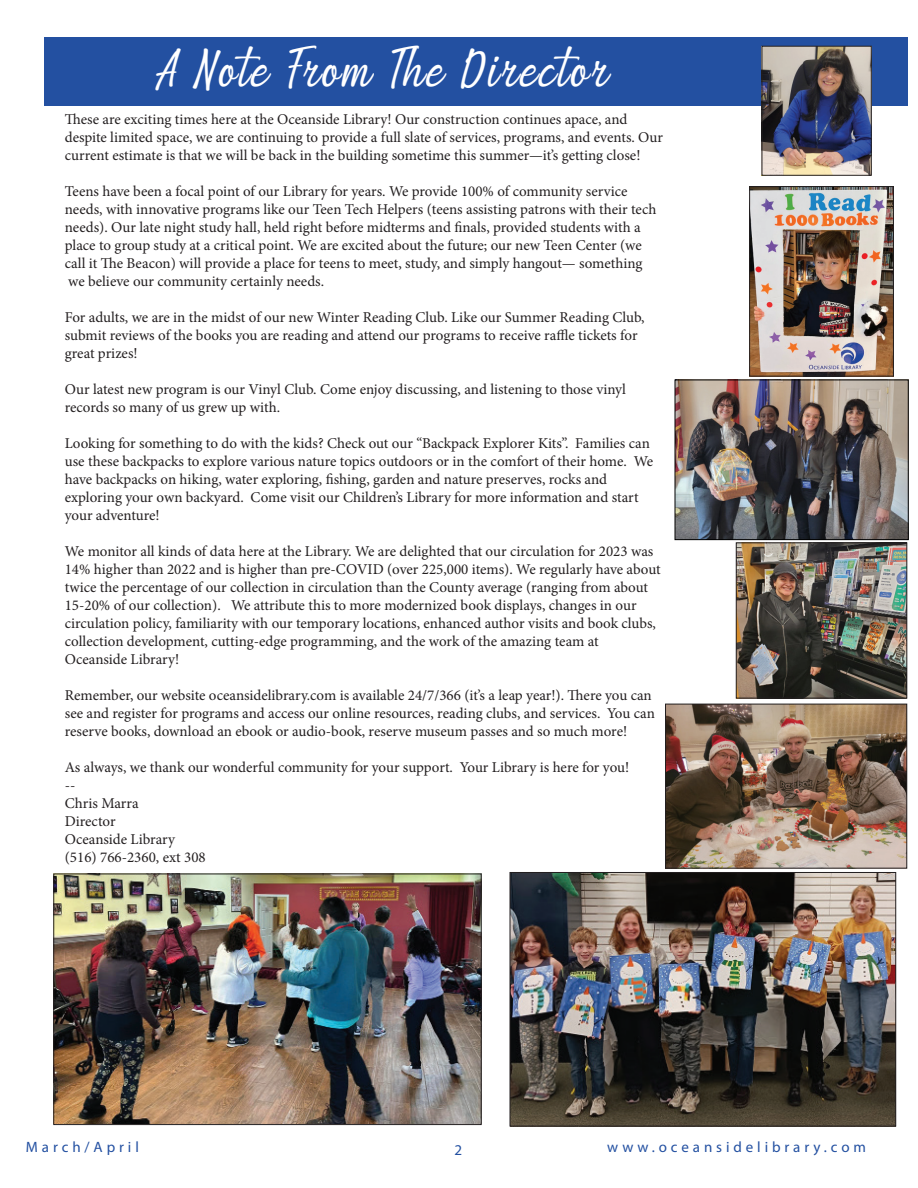
<style>
.page{position:relative;width:918px;height:1188px;background:#fff}
.page>*{position:absolute;margin:0;border:0;box-sizing:border-box;transform-origin:0 0}
.t1{font:43.8px "Being Love";letter-spacing:.05em;color:#fff}
.t2{font:15px/18px "Minion Pro";color:#231f20}
.t3{font:15px "Myriad Pro";letter-spacing:.26em;color:#2350a1}
</style>
<div class="page">
<div style="left:44px;top:38px;width:864px;height:68px;background:#2350a1"></div>
<img style="left:764px;top:48px;width:106px;height:126px">
<div style="left:762px;top:46px;width:110px;height:130px;border:1px solid #231f20"></div>
<img style="left:751px;top:188px;width:141px;height:187px">
<div style="left:749px;top:186px;width:145px;height:191px;border:1px solid #231f20"></div>
<img style="left:667px;top:706px;width:238px;height:161px">
<div style="left:665px;top:704px;width:242px;height:165px;border:1px solid #231f20"></div>
<img style="left:512px;top:874px;width:382px;height:250px">
<div style="left:510px;top:872px;width:386px;height:254px;border:1px solid #231f20"></div>
<img style="left:677px;top:382px;width:230px;height:156px">
<div style="left:675px;top:380px;width:234px;height:160px;border:1px solid #000"></div>
<img style="left:55px;top:876px;width:425px;height:247px">
<div style="left:53px;top:874px;width:429px;height:251px;border:1px solid #231f20"></div>
<img style="left:738px;top:544px;width:167px;height:152px">
<div style="left:736px;top:542px;width:171px;height:156px;border:1px solid #231f20"></div>
<p class="t1" style="left:158px;top:33px;width:454px">A Note From The Director</p>
<p class="t2" style="left:65px;top:111px;width:600px">These are exciting times here at the Oceanside Library! Our construction continues apace, and despite limited space, we are continuing to provide a full slate of services, programs, and events. Our current estimate is that we will be back in the building sometime this summer—it’s getting close!</p>
<p class="t2" style="left:65px;top:183px;width:593px">Teens have been a focal point of our Library for years. We provide 100% of community service needs, with innovative programs like our Teen Tech Helpers (teens assisting patrons with their tech needs). Our late night study hall, held right before midterms and finals, provided students with a place to group study at a critical point. We are excited about the future; our new Teen Center (we call it The Beacon) will provide a place for teens to meet, study, and simply hangout— something we believe our community certainly needs.</p>
<p class="t2" style="left:65px;top:309px;width:581px">For adults, we are in the midst of our new Winter Reading Club. Like our Summer Reading Club, submit reviews of the books you are reading and attend our programs to receive raffle tickets for great prizes!</p>
<p class="t2" style="left:65px;top:381px;width:563px">Our latest new program is our Vinyl Club. Come enjoy discussing, and listening to those vinyl records so many of us grew up with.</p>
<p class="t2" style="left:65px;top:435px;width:590px">Looking for something to do with the kids? Check out our “Backpack Explorer Kits”. Families can use these backpacks to explore various nature topics outdoors or in the comfort of their home. We have backpacks on hiking, water exploring, fishing, garden and nature preserves, rocks and exploring your own backyard. Come visit our Children’s Library for more information and start your adventure!</p>
<p class="t2" style="left:65px;top:543px;width:597px">We monitor all kinds of data here at the Library. We are delighted that our circulation for 2023 was 14% higher than 2022 and is higher than pre-COVID (over 225,000 items). We regularly have about twice the percentage of our collection in circulation than the County average (ranging from about 15-20% of our collection). We attribute this to more modernized book displays, changes in our circulation policy, familiarity with our temporary locations, enhanced author visits and book clubs, collection development, cutting-edge programming, and the work of the amazing team at Oceanside Library!</p>
<p class="t2" style="left:65px;top:687px;width:592px">Remember, our website oceansidelibrary.com is available 24/7/366 (it’s a leap year!). There you can see and register for programs and access our online resources, reading clubs, and services. You can reserve books, download an ebook or audio-book, reserve museum passes and so much more!</p>
<p class="t2" style="left:65px;top:759px;width:566px">As always, we thank our wonderful community for your support. Your Library is here for you! --<br>Chris Marra<br>Director<br>Oceanside Library<br>(516) 766-2360, ext 308</p>
<p class="t3" style="left:26px;top:1137px;width:115px">March/April</p>
<p class="t3" style="left:455px;top:1140px;width:9px">2</p>
<p class="t3" style="left:607px;top:1137px;width:260px">www.oceansidelibrary.com</p>
</div>
